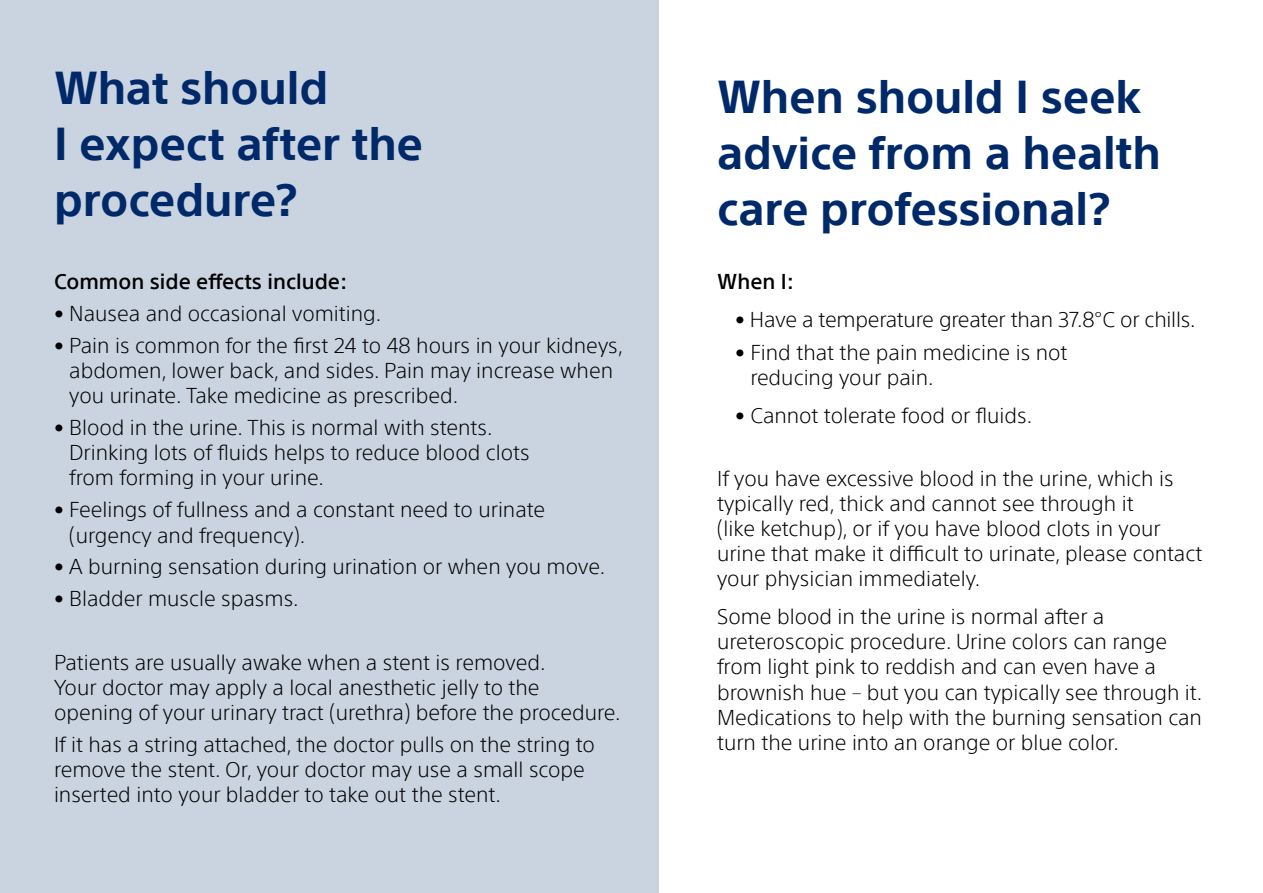
<style>
.page{position:relative;width:1263px;height:893px;background:#fff}
.page>*{position:absolute;margin:0;border:0;box-sizing:border-box;transform-origin:0 0}
.t1{font:700 45px/56.4px "SST";letter-spacing:-.005em;color:#002969}
.t2{font:300 21px/25.2px "SST";color:#000}
.t3{font:500 21px "SST";color:#000}
</style>
<div class="page">
<div style="left:0;top:0;width:658px;height:893px;background:#cad4e1"></div>
<h1 class="t1" style="left:54px;top:59px;width:371px">What should<br>I expect after the procedure?</h1>
<p class="t3" style="left:54px;top:269px;width:295px">Common side effects include:</p>
<p class="t2" style="left:54px;top:301px;width:329px">• Nausea and occasional vomiting.</p>
<p class="t2" style="left:69px;top:333px;width:556px;text-indent:-15px">• Pain is common for the first 24 to 48 hours in your kidneys, abdomen, lower back, and sides. Pain may increase when you urinate. Take medicine as prescribed.</p>
<p class="t2" style="left:69px;top:415px;width:462px;text-indent:-15px">• Blood in the urine. This is normal with stents.<br>Drinking lots of fluids helps to reduce blood clots from forming in your urine.</p>
<p class="t2" style="left:69px;top:497px;width:477px;text-indent:-15px">• Feelings of fullness and a constant need to urinate (urgency and frequency).</p>
<p class="t2" style="left:54px;top:554px;width:553px">• A burning sensation during urination or when you move.</p>
<p class="t2" style="left:54px;top:586px;width:246px">• Bladder muscle spasms.</p>
<p class="t2" style="left:54px;top:650px;width:568px">Patients are usually awake when a stent is removed.<br>Your doctor may apply a local anesthetic jelly to the opening of your urinary tract (urethra) before the procedure.</p>
<p class="t2" style="left:54px;top:732px;width:542px">If it has a string attached, the doctor pulls on the string to remove the stent. Or, your doctor may use a small scope inserted into your bladder to take out the stent.</p>
<h1 class="t1" style="left:717px;top:68px;width:445px">When should I seek advice from a health care professional?</h1>
<p class="t3" style="left:717px;top:269px;width:79px">When I:</p>
<p class="t2" style="left:735px;top:306px;width:462px">• Have a temperature greater than 37.8°C or chills.</p>
<p class="t2" style="left:750px;top:340px;width:318px;text-indent:-15px">• Find that the pain medicine is not reducing your pain.</p>
<p class="t2" style="left:735px;top:403px;width:299px">• Cannot tolerate food or fluids.</p>
<p class="t2" style="left:717px;top:465px;width:487px">If you have excessive blood in the urine, which is typically red, thick and cannot see through it<br>(like ketchup), or if you have blood clots in your urine that make it difficult to urinate, please contact your physician immediately.</p>
<p class="t2" style="left:717px;top:604px;width:487px">Some blood in the urine is normal after a ureteroscopic procedure. Urine colors can range from light pink to reddish and can even have a brownish hue – but you can typically see through it.<br>Medications to help with the burning sensation can turn the urine into an orange or blue color.</p>
</div>
